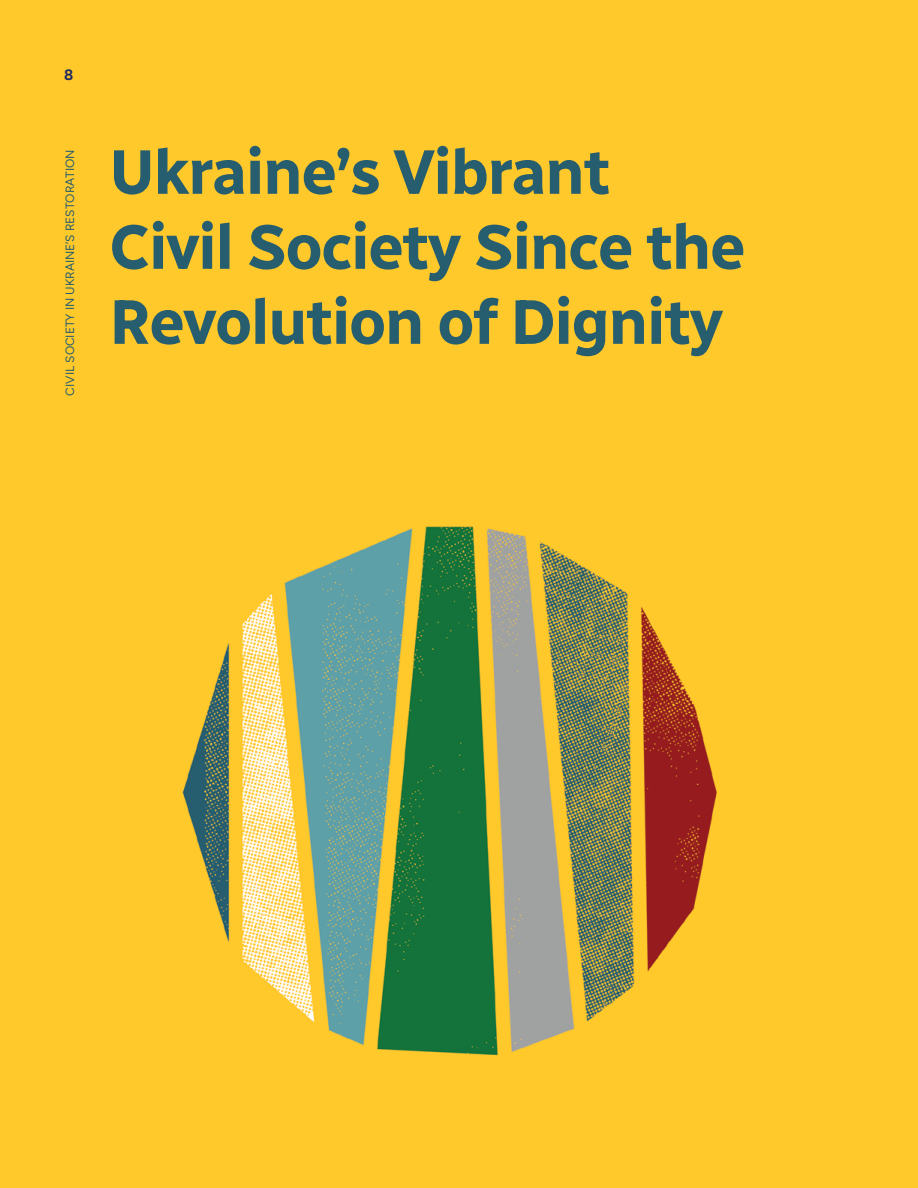
<style>
.page{position:relative;width:918px;height:1188px;background:#fff}
.page>*{position:absolute;margin:0;border:0;box-sizing:border-box;transform-origin:0 0}
.t1{font:700 63px/75px "Radio Canada";letter-spacing:-.025em;color:#265e6f}
.t2{font:700 15px "Figtree";color:#202b5e}
.t3{font:12px "Figtree";color:#265e6f}
</style>
<div class="page">
<img style="left:0;top:0;width:918px;height:1188px">
<p class="t2" style="left:64px;top:66px;width:11px">8</p>
<p class="t3" style="left:63px;top:396px;width:248px;rotate:-90deg">CIVIL SOCIETY IN UKRAINE’S RESTORATION</p>
<h1 class="t1" style="left:109px;top:130px;width:638px">Ukraine’s Vibrant<br>Civil Society Since the<br>Revolution of Dignity</h1>
</div>
